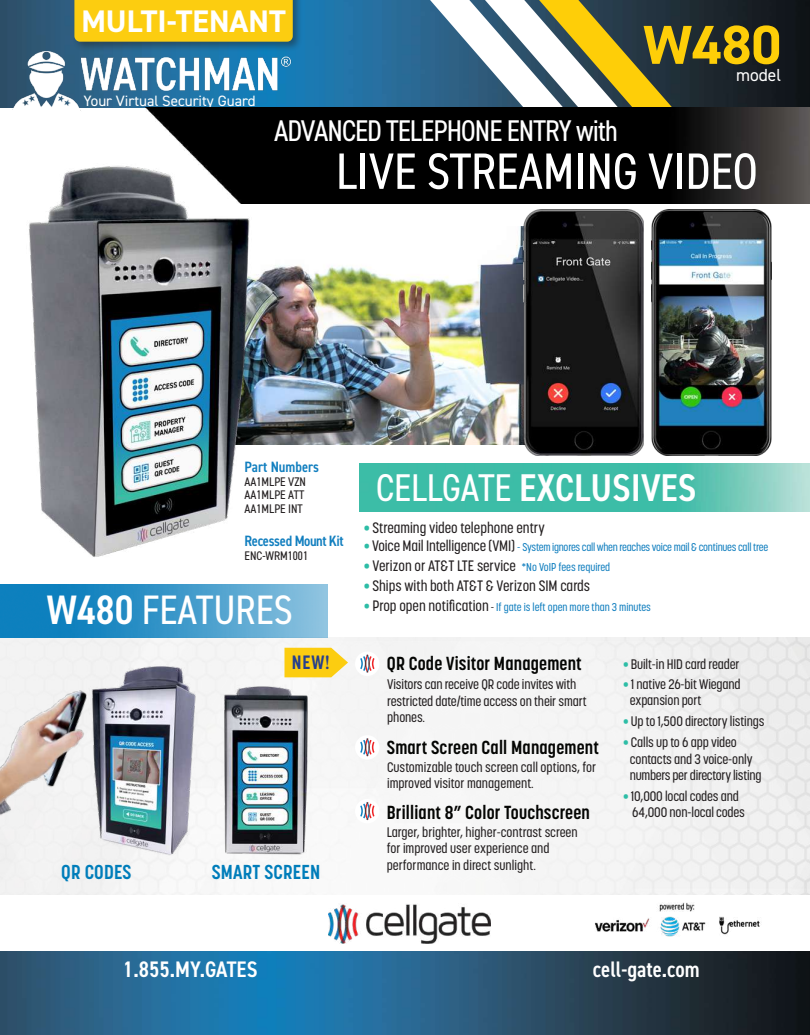
<style>
.page{position:relative;width:810px;height:1035px;background:#fff}
.page>*{position:absolute;margin:0;border:0;box-sizing:border-box;transform-origin:0 0}
.t1{font:700 55px "DIN2014";color:#fece08}
.t2{font:condensed 51.25px "DIN2014";color:#fff}
.t3{font:condensed 41.25px "DIN2014";color:#fff}
.t4{font:600 condensed 38.75px "DIN2014";color:#fff}
.t5{font:700 31.25px "DIN2014";color:#fff}
.t6{font:condensed 30px "DIN2014";letter-spacing:-.03em;color:#fff}
.t7{font:600 condensed 22.5px "DIN2014";color:#fff}
.t8{font:700 20px "Korolev Condensed";letter-spacing:.01em;color:#007dba}
.t9{font:700 19.12px "Korolev Condensed";color:#253f8e}
.t10{font:700 18.75px "Korolev Condensed";letter-spacing:.01em;color:#040503}
.t11{font:17.5px "DIN2014";color:#fff}
.t12{font:500 15px "Korolev Condensed";color:#231f20}
.t13{font:15px "DIN2014";color:#fff}
.t14{font:600 condensed 15px "DIN2014";letter-spacing:-.02em;color:#127fbf}
.t15{font:600 condensed 15px "DIN2014";color:#127fbf}
.t16{font:500 13.75px/16.2px "Korolev Condensed";letter-spacing:-.01em;color:#231f20}
.t17{font:condensed 12.5px/13.8px "DIN2014";color:#231f20}
.t18{font:500 11.25px "Korolev Condensed";letter-spacing:-.02em;color:#127fbf}
.t19{font:500 11.25px "Korolev Condensed";color:#127fbf}
.s1{font-weight:400}
.s2{color:#2dbda6}
.s3{font-weight:100;font-size:15px;color:#2dbda6}
.s4{font-size:15px;color:#231f20}
.s5{font-size:11.25px;color:#127fbf}
.s6{font-weight:600}
.s7{color:#231f20}
</style>
<div class="page">
<img style="left:0;top:0;width:810px;height:108px">
<svg style="left:420px;top:0;width:253px;height:107px"></svg>
<img style="left:0;top:951px;width:810px;height:84px">
<img style="left:13px;top:51px;width:68px;height:60px">
<img style="left:81px;top:52px;width:213px;height:42px">
<div style="left:72px;top:0;width:231px;height:52px;background:#231f20;opacity:.45"></div>
<div style="left:74px;top:0;width:219px;height:42px;background:#fccd10"></div>
<img style="left:260px;top:227px;width:264px;height:218px">
<div style="left:0;top:637px;width:810px;height:258px;background:#f4f4f4"></div>
<img style="left:145px;top:107px;width:665px;height:97px">
<img style="left:0;top:585px;width:328px;height:52px">
<img style="left:329px;top:904px;width:161px;height:40px">
<img style="left:594px;top:903px;width:166px;height:34px">
<img style="left:524px;top:210px;width:119px;height:246px">
<img style="left:360px;top:463px;width:450px;height:49px">
<img style="left:651px;top:210px;width:120px;height:246px">
<img style="left:29px;top:159px;width:231px;height:398px">
<div style="left:355px;top:652px;width:24px;height:24px;background:#fff;border-radius:50%"></div>
<svg style="left:360px;top:654px;width:14px;height:19px"></svg>
<div style="left:355px;top:735px;width:24px;height:25px;background:#fff;border-radius:50%"></div>
<svg style="left:360px;top:738px;width:14px;height:18px"></svg>
<div style="left:355px;top:799px;width:24px;height:24px;background:#fff;border-radius:50%"></div>
<svg style="left:360px;top:802px;width:14px;height:18px"></svg>
<img style="left:89px;top:663px;width:109px;height:199px">
<img style="left:220px;top:670px;width:92px;height:199px">
<img style="left:0;top:687px;width:108px;height:132px">
<svg style="left:284px;top:648px;width:64px;height:29px;background:#fbd22f"></svg>
<h3 class="t5" style="left:81px;top:1px;width:206px">MULTI-TENANT</h3>
<p class="t13" style="left:84px;top:91px;width:174px">Your Virtual Security Guard</p>
<h1 class="t1" style="left:643px;top:8px;width:139px">W480</h1>
<p class="t11" style="left:736px;top:64px;width:47px">model</p>
<h3 class="t6" style="left:274px;top:111px;width:345px">ADVANCED TELEPHONE ENTRY with</h3>
<h2 class="t2" style="left:336px;top:137px;width:423px">LIVE STREAMING VIDEO</h2>
<p class="t15" style="left:245px;top:457px;width:76px">Part Numbers</p>
<p class="t17" style="left:245px;top:474px;width:63px">AA1MLPE VZN<br>AA1MLPE ATT<br>AA1MLPE INT</p>
<p class="t14" style="left:245px;top:531px;width:101px">Recessed Mount Kit</p>
<p class="t17" style="left:245px;top:548px;width:65px">ENC-WRM1001</p>
<h3 class="t4" style="left:376px;top:462px;width:322px"><span class="s1">CELLGATE</span> EXCLUSIVES</h3>
<p class="t12" style="left:364px;top:518px;width:183px"><span class="s2">•</span> Streaming video telephone entry</p>
<p class="t18" style="left:364px;top:541px;width:406px"><span class="s3">•</span> <span class="s4">Voice Mail Intelligence (VMI)</span> - System ignores call when reaches voice mail &amp; continues call tree</p>
<p class="t12" style="left:364px;top:557px;width:248px"><span class="s2">•</span> Verizon or AT&amp;T LTE service <span class="s5">*No VoIP fees required</span></p>
<p class="t12" style="left:364px;top:577px;width:228px"><span class="s2">•</span> Ships with both AT&amp;T &amp; Verizon SIM cards</p>
<h3 class="t3" style="left:47px;top:583px;width:247px"><span class="s6">W480</span> FEATURES</h3>
<p class="t19" style="left:364px;top:601px;width:289px"><span class="s3">•</span> <span class="s4">Prop open notification</span> <span class="s7">-</span> If gate is left open more than 3 minutes</p>
<h3 class="t9" style="left:292px;top:651px;width:40px">NEW!</h3>
<h3 class="t8" style="left:61px;top:860px;width:72px">QR CODES</h3>
<h3 class="t8" style="left:212px;top:860px;width:110px">SMART SCREEN</h3>
<h3 class="t10" style="left:387px;top:653px;width:196px">QR Code Visitor Management</h3>
<p class="t16" style="left:387px;top:676px;width:201px">Visitors can receive QR code invites with restricted date/time access on their smart phones.</p>
<h3 class="t10" style="left:387px;top:736px;width:214px">Smart Screen Call Management</h3>
<p class="t16" style="left:387px;top:759px;width:211px">Customizable touch screen call options, for improved visitor management.</p>
<h3 class="t10" style="left:387px;top:801px;width:204px">Brilliant 8” Color Touchscreen</h3>
<p class="t16" style="left:387px;top:824px;width:192px">Larger, brighter, higher-contrast screen for improved user experience and performance in direct sunlight.</p>
<p class="t16" style="left:623px;top:656px;width:118px"><span class="s2">•</span> Built-in HID card reader</p>
<p class="t16" style="left:630px;top:676px;width:112px;text-indent:-7px"><span class="s2">•</span> 1 native 26-bit Wiegand expansion port</p>
<p class="t16" style="left:623px;top:713px;width:143px"><span class="s2">•</span> Up to 1,500 directory listings</p>
<p class="t16" style="left:630px;top:734px;width:133px;text-indent:-7px"><span class="s2">•</span> Calls up to 6 app video contacts and 3 voice-only numbers per directory listing</p>
<p class="t16" style="left:632px;top:788px;width:114px;text-indent:-9px"><span class="s2">•</span> 10,000 local codes and<br>64,000 non-local codes</p>
<h3 class="t7" style="left:123px;top:954px;width:136px">1.855.MY.GATES</h3>
<h3 class="t7" style="left:593px;top:954px;width:108px">cell-gate.com</h3>
</div>
